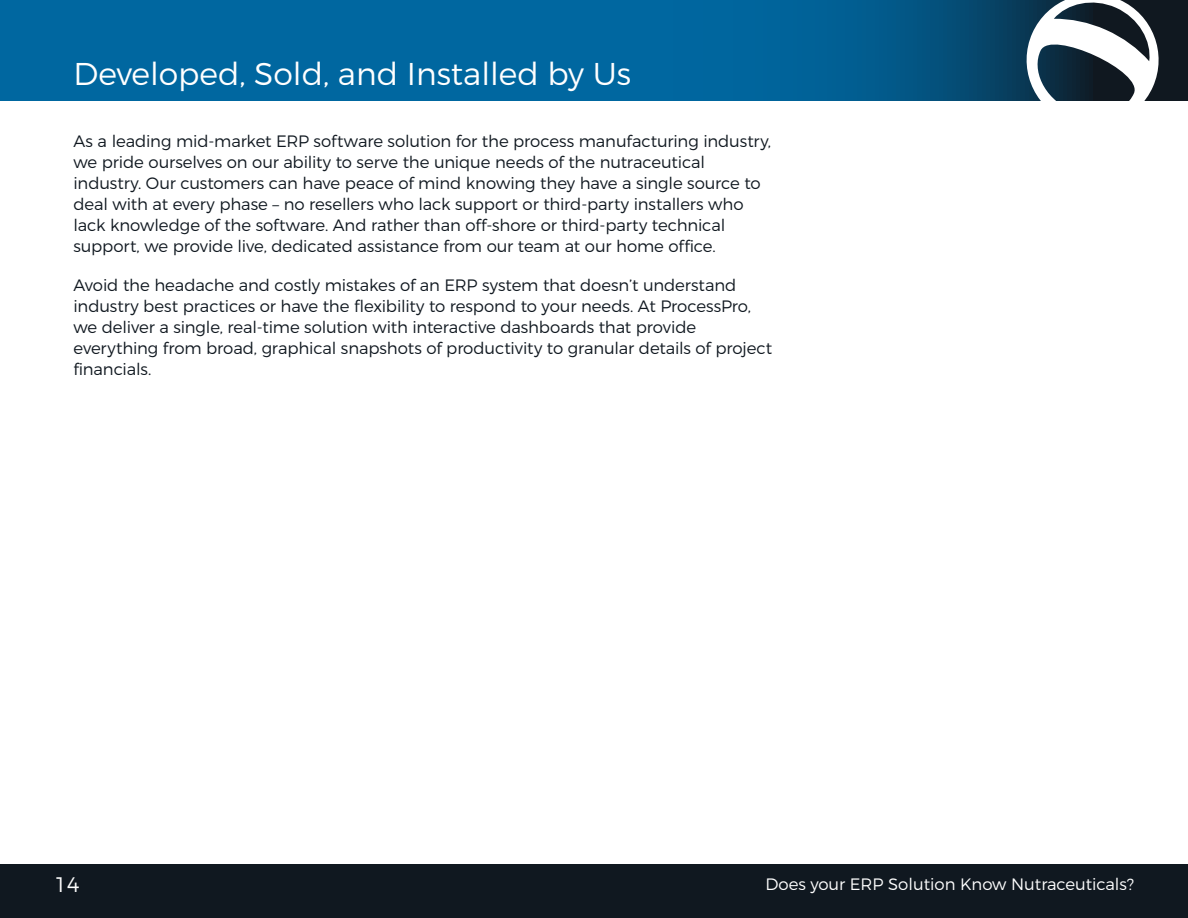
<style>
.page{position:relative;width:1188px;height:918px;background:#fff}
.page>*{position:absolute;margin:0;border:0;box-sizing:border-box;transform-origin:0 0}
.Page_Header{font:300 31.5px "Montserrat";color:#fff}
.t1{font:300 21px "Montserrat";color:#fff}
.Body{font:300 16.5px/21px "Montserrat";letter-spacing:-.01em;color:#101820}
.t2{font:300 16.5px "Montserrat";color:#fff}
</style>
<div class="page">
<div style="left:0;top:864px;width:1188px;height:54px;background:#101820"></div>
<svg style="left:0;top:0;width:1017px;height:100px;background:#006298"></svg>
<svg style="left:1017px;top:0;width:151px;height:101px"></svg>
<p class="Page_Header" style="left:74px;top:54px;width:559px">Developed, Sold, and Installed by Us</p>
<p class="Body" style="left:74px;top:130px;width:699px">As a leading mid-market ERP software solution for the process manufacturing industry, we pride ourselves on our ability to serve the unique needs of the nutraceutical industry. Our customers can have peace of mind knowing they have a single source to deal with at every phase – no resellers who lack support or third-party installers who lack knowledge of the software. And rather than off-shore or third-party technical support, we provide live, dedicated assistance from our team at our home office.</p>
<p class="Body" style="left:74px;top:274px;width:700px">Avoid the headache and costly mistakes of an ERP system that doesn’t understand industry best practices or have the flexibility to respond to your needs. At ProcessPro, we deliver a single, real-time solution with interactive dashboards that provide everything from broad, graphical snapshots of productivity to granular details of project financials.</p>
<p class="t1" style="left:54px;top:872px;width:27px">14</p>
<p class="t2" style="left:765px;top:874px;width:370px">Does your ERP Solution Know Nutraceuticals?</p>
</div>
